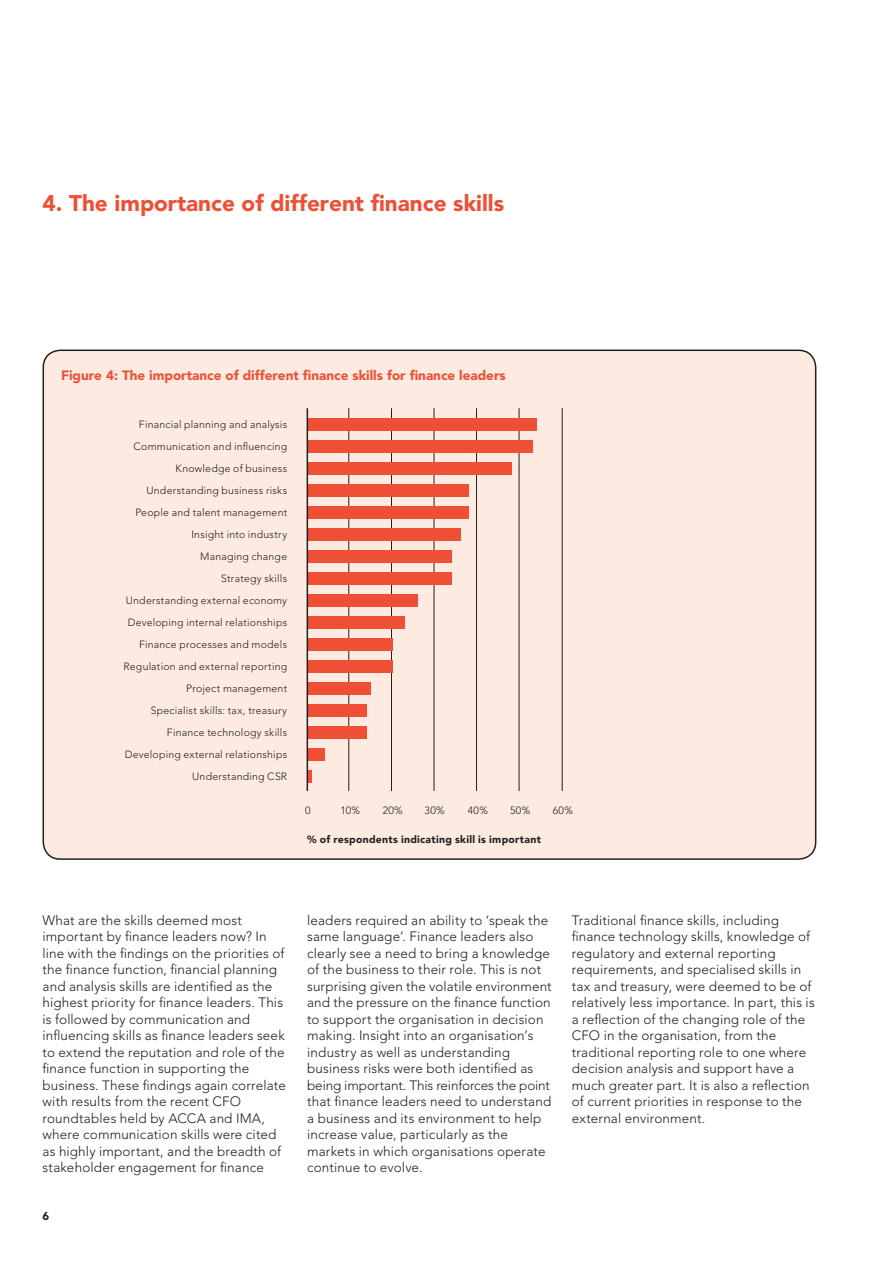
<style>
.page{position:relative;width:893px;height:1263px;background:#fff}
.page>*{position:absolute;margin:0;border:0;box-sizing:border-box;transform-origin:0 0}
.Heading_L1__Chapter{font:900 22.5px "Avenir LT Std";color:#ef4f34}
.body_text{font:300 13.5px/16.5px "Avenir LT Std";letter-spacing:.01em;color:#231f20}
.Heading_L3_figure_ti{font:900 13.5px "Avenir LT Std";color:#ef4f34}
.t1{font:900 11.25px "Avenir LT Std";color:#231f20}
.table_text{font:300 10.5px "Avenir LT Std";letter-spacing:.02em;color:#231f20}
.table_text-2{font:900 10.5px "Avenir LT Std";letter-spacing:.025em;color:#231f20}
</style>
<div class="page">
<div style="left:43px;top:350px;width:773px;height:509px;background:#fdebe2;border-radius:17px"></div>
<hr style="left:391px;top:408px;width:1px;height:383px;background:#231f20">
<hr style="left:476px;top:408px;width:1px;height:383px;background:#231f20">
<hr style="left:519px;top:408px;width:1px;height:383px;background:#231f20">
<hr style="left:434px;top:408px;width:1px;height:383px;background:#231f20">
<hr style="left:349px;top:408px;width:1px;height:383px;background:#231f20">
<div style="left:307px;top:418px;width:230px;height:13px;background:#ef4f34"></div>
<div style="left:307px;top:440px;width:226px;height:13px;background:#ef4f34"></div>
<div style="left:307px;top:462px;width:204px;height:13px;background:#ef4f34"></div>
<div style="left:307px;top:484px;width:162px;height:13px;background:#ef4f34"></div>
<div style="left:307px;top:506px;width:162px;height:13px;background:#ef4f34"></div>
<div style="left:307px;top:528px;width:153px;height:13px;background:#ef4f34"></div>
<div style="left:307px;top:550px;width:145px;height:13px;background:#ef4f34"></div>
<div style="left:307px;top:572px;width:145px;height:13px;background:#ef4f34"></div>
<div style="left:307px;top:594px;width:111px;height:13px;background:#ef4f34"></div>
<div style="left:307px;top:616px;width:98px;height:13px;background:#ef4f34"></div>
<div style="left:307px;top:638px;width:85px;height:13px;background:#ef4f34"></div>
<div style="left:307px;top:660px;width:85px;height:13px;background:#ef4f34"></div>
<div style="left:307px;top:682px;width:64px;height:13px;background:#ef4f34"></div>
<div style="left:307px;top:704px;width:60px;height:13px;background:#ef4f34"></div>
<div style="left:307px;top:726px;width:60px;height:13px;background:#ef4f34"></div>
<div style="left:307px;top:748px;width:17px;height:13px;background:#ef4f34"></div>
<svg style="left:308px;top:770px;width:4px;height:13px"></svg>
<hr style="left:307px;top:408px;width:1px;height:383px;background:#231f20">
<hr style="left:562px;top:408px;width:1px;height:383px;background:#231f20">
<p class="Heading_L1__Chapter" style="left:43px;top:190px;width:463px">4. The importance of different finance skills</p>
<p class="Heading_L3_figure_ti" style="left:61px;top:367px;width:446px">Figure 4: The importance of different finance skills for finance leaders</p>
<p class="table_text" style="left:139px;top:418px;width:150px">Financial planning and analysis</p>
<p class="table_text" style="left:134px;top:440px;width:155px">Communication and influencing</p>
<p class="table_text" style="left:176px;top:462px;width:113px">Knowledge of business</p>
<p class="table_text" style="left:147px;top:484px;width:142px">Understanding business risks</p>
<p class="table_text" style="left:135px;top:506px;width:153px">People and talent management</p>
<p class="table_text" style="left:191px;top:528px;width:97px">Insight into industry</p>
<p class="table_text" style="left:200px;top:550px;width:88px">Managing change</p>
<p class="table_text" style="left:221px;top:572px;width:67px">Strategy skills</p>
<p class="table_text" style="left:126px;top:594px;width:163px">Understanding external economy</p>
<p class="table_text" style="left:128px;top:616px;width:161px">Developing internal relationships</p>
<p class="table_text" style="left:139px;top:638px;width:150px">Finance processes and models</p>
<p class="table_text" style="left:124px;top:660px;width:165px">Regulation and external reporting</p>
<p class="table_text" style="left:186px;top:682px;width:102px">Project management</p>
<p class="table_text" style="left:151px;top:704px;width:138px">Specialist skills: tax, treasury</p>
<p class="table_text" style="left:167px;top:726px;width:122px">Finance technology skills</p>
<p class="table_text" style="left:125px;top:748px;width:164px">Developing external relationships</p>
<p class="table_text" style="left:192px;top:770px;width:96px">Understanding CSR</p>
<p class="table_text" style="left:305px;top:804px;width:7px">0</p>
<p class="table_text" style="left:340px;top:804px;width:21px">10%</p>
<p class="table_text" style="left:383px;top:804px;width:22px">20%</p>
<p class="table_text" style="left:425px;top:804px;width:22px">30%</p>
<p class="table_text" style="left:468px;top:804px;width:22px">40%</p>
<p class="table_text" style="left:510px;top:804px;width:22px">50%</p>
<p class="table_text" style="left:553px;top:804px;width:22px">60%</p>
<p class="table_text-2" style="left:307px;top:832px;width:235px">% of respondents indicating skill is important</p>
<p class="body_text" style="left:43px;top:912px;width:245px">What are the skills deemed most important by finance leaders now? In line with the findings on the priorities of the finance function, financial planning and analysis skills are identified as the highest priority for finance leaders. This is followed by communication and influencing skills as finance leaders seek to extend the reputation and role of the finance function in supporting the business. These findings again correlate with results from the recent CFO roundtables held by ACCA and IMA, where communication skills were cited as highly important, and the breadth of stakeholder engagement for finance</p>
<p class="t1" style="left:43px;top:1210px;width:8px">6</p>
<p class="body_text" style="left:307px;top:912px;width:246px">leaders required an ability to ‘speak the same language’. Finance leaders also clearly see a need to bring a knowledge of the business to their role. This is not surprising given the volatile environment and the pressure on the finance function to support the organisation in decision making. Insight into an organisation’s industry as well as understanding business risks were both identified as being important. This reinforces the point that finance leaders need to understand a business and its environment to help increase value, particularly as the markets in which organisations operate continue to evolve.</p>
<p class="body_text" style="left:572px;top:912px;width:244px">Traditional finance skills, including finance technology skills, knowledge of regulatory and external reporting requirements, and specialised skills in tax and treasury, were deemed to be of relatively less importance. In part, this is a reflection of the changing role of the CFO in the organisation, from the traditional reporting role to one where decision analysis and support have a much greater part. It is also a reflection of current priorities in response to the external environment.</p>
</div>
